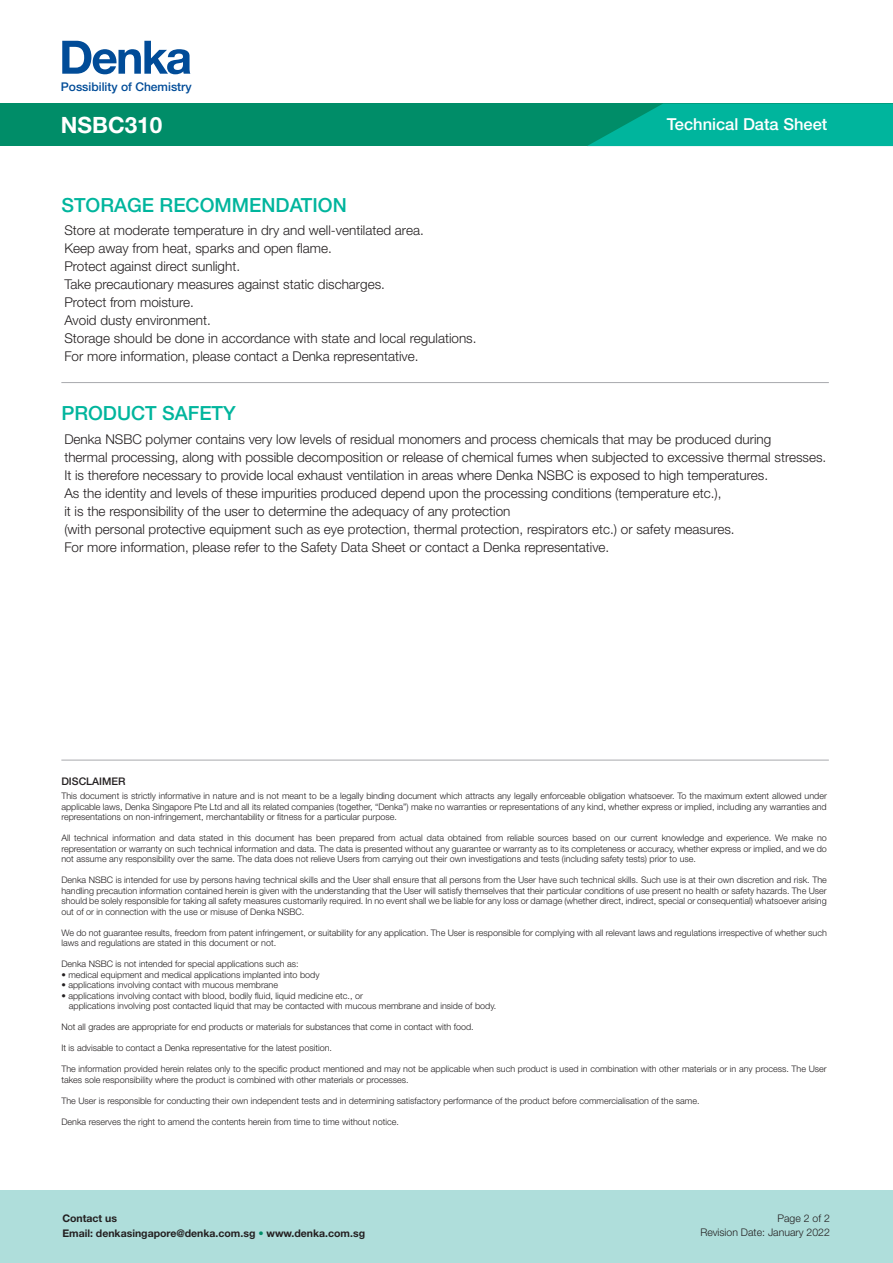
<style>
.page{position:relative;width:893px;height:1263px;background:#fff}
.page>*{position:absolute;margin:0;border:0;box-sizing:border-box;transform-origin:0 0}
.t1{font:700 22.5px "Helvetica Neue LT Std";color:#fff}
.t2{font:500 19.5px "Helvetica Neue LT Std";color:#00b59d}
.t3{font:500 16.5px "Helvetica Neue LT Std";color:#fff}
.t4{font:300 13.5px/18px "Helvetica Neue LT Std";color:#231f20}
.t5{font:500 12px "Helvetica Neue LT Std";color:#014c98}
.t6{font:700 10.5px/15px "Helvetica Neue LT Std";color:#231f20}
.t7{font:300 10.5px/13.5px "Helvetica Neue LT Std";color:#231f20;text-align:right}
.t8{font:500 10.5px "Helvetica Neue LT Std";color:#231f20}
.t9{font:300 9px/10.5px "Helvetica Neue LT Std";color:#231f20;text-align:justify}
.s1{color:#008d68}
</style>
<div class="page">
<hr style="left:61px;top:382px;width:768px;height:1px;background:#a8a9ad">
<hr style="left:61px;top:760px;width:768px;height:1px;background:#a8a9ad">
<div style="left:0;top:1191px;width:893px;height:72px;background:#afdedb"></div>
<div style="left:0;top:104px;width:893px;height:42px;background:#008d68"></div>
<svg style="left:588px;top:104px;width:305px;height:42px;background:#00b096"></svg>
<svg style="left:62px;top:41px;width:128px;height:33px"></svg>
<h3 class="t5" style="left:61px;top:80px;width:132px">Possibility of Chemistry</h3>
<h1 class="t1" style="left:61px;top:111px;width:103px">NSBC310</h1>
<h3 class="t3" style="left:667px;top:115px;width:162px">Technical Data Sheet</h3>
<h2 class="t2" style="left:61px;top:193px;width:287px">STORAGE RECOMMENDATION</h2>
<p class="t4" style="left:64px;top:221px;width:414px">Store at moderate temperature in dry and well-ventilated area.<br>Keep away from heat, sparks and open flame.<br>Protect against direct sunlight.<br>Take precautionary measures against static discharges.<br>Protect from moisture.<br>Avoid dusty environment.<br>Storage should be done in accordance with state and local regulations.<br>For more information, please contact a Denka representative.</p>
<h2 class="t2" style="left:61px;top:401px;width:176px">PRODUCT SAFETY</h2>
<p class="t4" style="left:64px;top:430px;width:763px">Denka NSBC polymer contains very low levels of residual monomers and process chemicals that may be produced during<br>thermal processing, along with possible decomposition or release of chemical fumes when subjected to excessive thermal stresses.<br>It is therefore necessary to provide local exhaust ventilation in areas where Denka NSBC is exposed to high temperatures.<br>As the identity and levels of these impurities produced depend upon the processing conditions (temperature etc.),<br>it is the responsibility of the user to determine the adequacy of any protection<br>(with personal protective equipment such as eye protection, thermal protection, respirators etc.) or safety measures.<br>For more information, please refer to the Safety Data Sheet or contact a Denka representative.</p>
<p class="t8" style="left:61px;top:775px;width:66px">DISCLAIMER</p>
<p class="t9" style="left:61px;top:790px;width:767px">This document is strictly informative in nature and is not meant to be a legally binding document which attracts any legally enforceable obligation whatsoever. To the maximum extent allowed under applicable laws, Denka Singapore Pte Ltd and all its related companies (together, “Denka”) make no warranties or representations of any kind, whether express or implied, including any warranties and representations on non-infringement, merchantability or fitness for a particular purpose.</p>
<p class="t9" style="left:61px;top:832px;width:767px">All technical information and data stated in this document has been prepared from actual data obtained from reliable sources based on our current knowledge and experience. We make no representation or warranty on such technical information and data. The data is presented without any guarantee or warranty as to its completeness or accuracy, whether express or implied, and we do not assume any responsibility over the same. The data does not relieve Users from carrying out their own investigations and tests (including safety tests) prior to use.</p>
<p class="t9" style="left:61px;top:874px;width:767px">Denka NSBC is intended for use by persons having technical skills and the User shall ensure that all persons from the User have such technical skills. Such use is at their own discretion and risk. The handling precaution information contained herein is given with the understanding that the User will satisfy themselves that their particular conditions of use present no health or safety hazards. The User should be solely responsible for taking all safety measures customarily required. In no event shall we be liable for any loss or damage (whether direct, indirect, special or consequential) whatsoever arising out of or in connection with the use or misuse of Denka NSBC.</p>
<p class="t9" style="left:61px;top:927px;width:767px">We do not guarantee results, freedom from patent infringement, or suitability for any application. The User is responsible for complying with all relevant laws and regulations irrespective of whether such laws and regulations are stated in this document or not.</p>
<p class="t9" style="left:61px;top:958px;width:239px">Denka NSBC is not intended for special applications such as:</p>
<p class="t9" style="left:61px;top:969px;width:260px">• medical equipment and medical applications implanted into body</p>
<p class="t9" style="left:61px;top:979px;width:218px">• applications involving contact with mucous membrane</p>
<p class="t9" style="left:69px;top:990px;width:429px;text-indent:-8px">• applications involving contact with blood, bodily fluid, liquid medicine etc., or<br>applications involving post contacted liquid that may be contacted with mucous membrane and inside of body.</p>
<p class="t9" style="left:61px;top:1021px;width:414px">Not all grades are appropriate for end products or materials for substances that come in contact with food.</p>
<p class="t9" style="left:61px;top:1042px;width:272px">It is advisable to contact a Denka representative for the latest position.</p>
<p class="t9" style="left:61px;top:1063px;width:767px">The information provided herein relates only to the specific product mentioned and may not be applicable when such product is used in combination with other materials or in any process. The User takes sole responsibility where the product is combined with other materials or processes.</p>
<p class="t9" style="left:61px;top:1095px;width:640px">The User is responsible for conducting their own independent tests and in determining satisfactory performance of the product before commercialisation of the same.</p>
<p class="t9" style="left:61px;top:1116px;width:339px">Denka reserves the right to amend the contents herein from time to time without notice.</p>
<p class="t6" style="left:62px;top:1210px;width:304px">Contact us<br>Email: denkasingapore@denka.com.sg <span class="s1">•</span> www.denka.com.sg</p>
<p class="t7" style="left:700px;top:1211px;width:131px">Page 2 of 2<br>Revision Date: January 2022</p>
</div>
